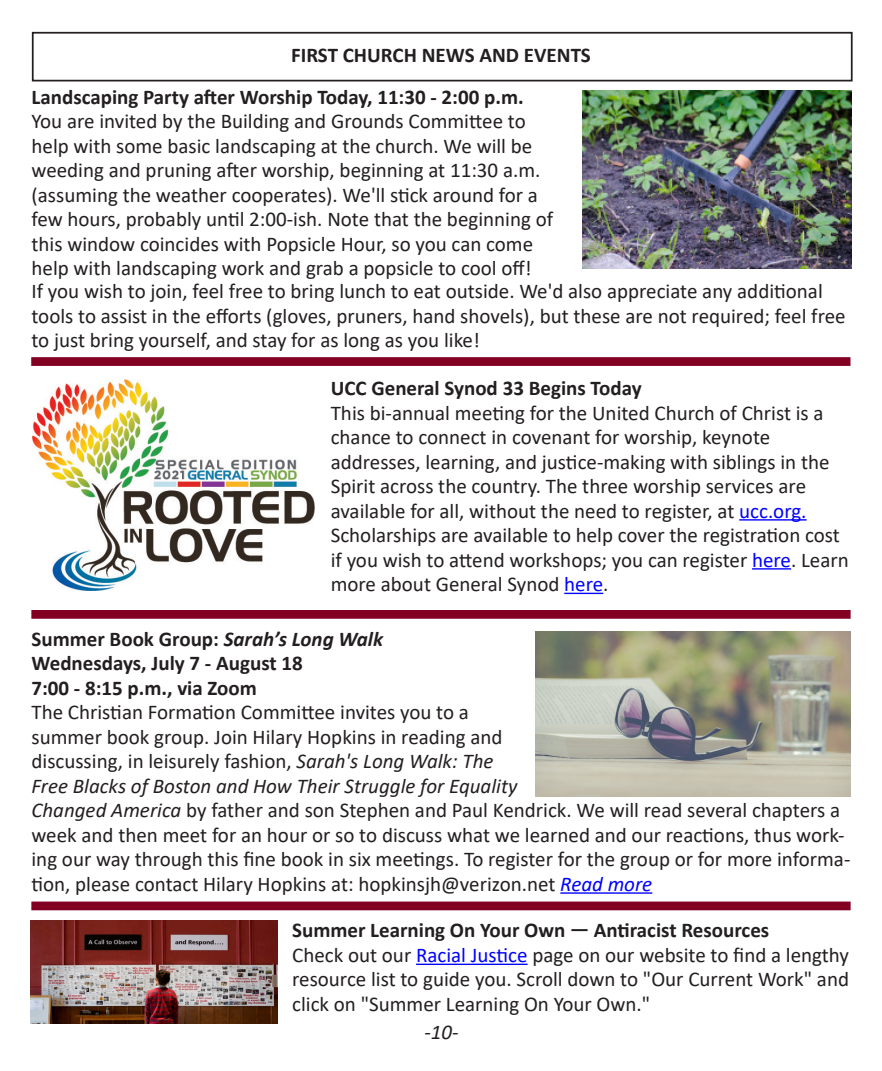
<style>
.page{position:relative;width:882px;height:1071px;background:#fff}
.page>*{position:absolute;margin:0;border:0;box-sizing:border-box;transform-origin:0 0}
.Paragraph_Style_1{font:21px/24.5px "Calibri";color:#231f20}
.Paragraph_Style_1-2{font:700 21px "Calibri";color:#231f20}
.Paragraph_Style_1-3{font:italic 21px "Calibri";color:#231f20}
.s1{color:#00f}
.s2{font-style:italic}
.s3{font-style:italic;color:#00f}
</style>
<div class="page">
<div style="left:32px;top:32px;width:821px;height:49px;border:2px solid #231f20"></div>
<div style="left:31px;top:357px;width:819px;height:9px;background:#820123"></div>
<div style="left:31px;top:902px;width:820px;height:8px;background:#820123"></div>
<img style="left:536px;top:632px;width:314px;height:165px">
<hr style="left:560px;top:892px;width:92px;height:2px;background:#00f">
<img style="left:583px;top:91px;width:269px;height:177px">
<div style="left:31px;top:610px;width:820px;height:9px;background:#820123"></div>
<hr style="left:416px;top:964px;width:112px;height:1px;background:#00f">
<img style="left:31px;top:921px;width:247px;height:103px">
<img style="left:32px;top:380px;width:283px;height:211px">
<hr style="left:739px;top:519px;width:68px;height:2px;background:#00f">
<hr style="left:752px;top:568px;width:39px;height:2px;background:#00f">
<hr style="left:564px;top:593px;width:39px;height:1px;background:#00f">
<p class="Paragraph_Style_1-2" style="left:291px;top:40px;width:301px">FIRST CHURCH NEWS AND EVENTS</p>
<p class="Paragraph_Style_1-2" style="left:32px;top:82px;width:494px">Landscaping Party after Worship Today, 11:30 - 2:00 p.m.</p>
<p class="Paragraph_Style_1" style="left:32px;top:109px;width:816px">You are invited by the Building and Grounds Committee to<br>help with some basic landscaping at the church. We will be<br>weeding and pruning after worship, beginning at 11:30 a.m.<br>(assuming the weather cooperates). We'll stick around for a<br>few hours, probably until 2:00-ish. Note that the beginning of<br>this window coincides with Popsicle Hour, so you can come<br>help with landscaping work and grab a popsicle to cool off!<br>If you wish to join, feel free to bring lunch to eat outside. We'd also appreciate any additional tools to assist in the efforts (gloves, pruners, hand shovels), but these are not required; feel free to just bring yourself, and stay for as long as you like!</p>
<p class="Paragraph_Style_1-2" style="left:331px;top:373px;width:312px">UCC General Synod 33 Begins Today</p>
<p class="Paragraph_Style_1" style="left:331px;top:400px;width:494px">This bi-annual meeting for the United Church of Christ is a chance to connect in covenant for worship, keynote</p>
<p class="Paragraph_Style_1" style="left:331px;top:449px;width:520px">addresses, learning, and justice-making with siblings in the Spirit across the country. The three worship services are available for all, without the need to register, at <span class="s1">ucc.org.<br></span>Scholarships are available to help cover the registration cost if you wish to attend workshops; you can register <span class="s1">here</span>. Learn more about General Synod <span class="s1">here</span>.</p>
<p class="Paragraph_Style_1-2" style="left:32px;top:624px;width:353px">Summer Book Group: <span class="s2">Sarah’s Long Walk</span></p>
<p class="Paragraph_Style_1-2" style="left:32px;top:648px;width:273px">Wednesdays, July 7 - August 18</p>
<p class="Paragraph_Style_1-2" style="left:32px;top:673px;width:227px">7:00 - 8:15 p.m., via Zoom</p>
<p class="Paragraph_Style_1" style="left:32px;top:699px;width:820px">The Christian Formation Committee invites you to a<br>summer book group. Join Hilary Hopkins in reading and<br>discussing, in leisurely fashion, <span class="s2">Sarah's Long Walk: The<br>Free Blacks of Boston and How Their Struggle for Equality<br>Changed America</span> by father and son Stephen and Paul Kendrick. We will read several chapters a week and then meet for an hour or so to discuss what we learned and our reactions, thus work&shy;ing our way through this fine book in six meetings. To register for the group or for more informa&shy;tion, please contact Hilary Hopkins at: hopkinsjh@verizon.net <span class="s3">Read more</span></p>
<p class="Paragraph_Style_1-2" style="left:292px;top:916px;width:479px">Summer Learning On Your Own — Antiracist Resources</p>
<p class="Paragraph_Style_1" style="left:292px;top:942px;width:558px;text-align:justify">Check out our <span class="s1">Racial Justice</span> page on our website to find a lengthy resource list to guide you. Scroll down to "Our Current Work" and click on "Summer Learning On Your Own."</p>
<p class="Paragraph_Style_1-3" style="left:425px;top:1017px;width:36px">-10-</p>
</div>
